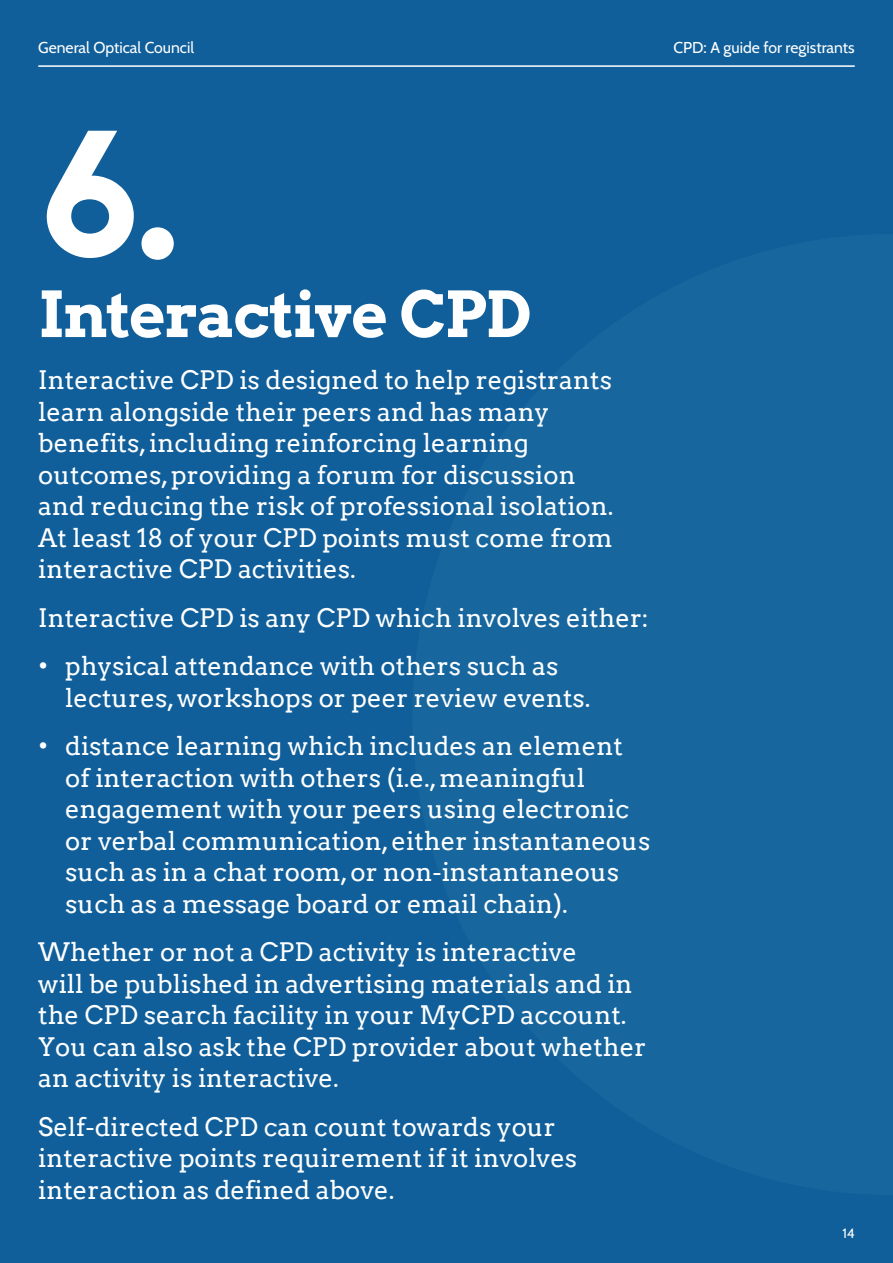
<style>
.page{position:relative;width:893px;height:1263px;background:#105f9a}
.page>*{position:absolute;margin:0;border:0;box-sizing:border-box;transform-origin:0 0}
.t1{font:700 170.4px "Arvo";color:#fff}
.t2{font:700 63px "Arvo";letter-spacing:-.02em;color:#fff}
.t3{font:25.5px/31.5px "Arvo";color:#fff}
.t4{font:15.75px "Cabin";color:#fff}
.t5{font:13.5px "Cabin";color:#fff}
</style>
<div class="page">
<hr style="left:38px;top:65px;width:817px;height:2px;background:#fff">
<p class="t4" style="left:38px;top:36px;width:157px">General Optical Council</p>
<p class="t4" style="left:673px;top:36px;width:183px">CPD: A guide for registrants</p>
<h1 class="t1" style="left:41px;top:88px;width:140px">6.</h1>
<h2 class="t2" style="left:38px;top:275px;width:495px">Interactive CPD</h2>
<p class="t3" style="left:38px;top:364px;width:577px">Interactive CPD is designed to help registrants learn alongside their peers and has many benefits, including reinforcing learning outcomes, providing a forum for discussion and reducing the risk of professional isolation.<br>At least 18 of your CPD points must come from interactive CPD activities.</p>
<p class="t3" style="left:38px;top:602px;width:612px">Interactive CPD is any CPD which involves either:</p>
<p class="t3" style="left:65px;top:650px;width:527px;text-indent:-27px">• physical attendance with others such as lectures, workshops or peer review events.</p>
<p class="t3" style="left:65px;top:730px;width:587px;text-indent:-27px">• distance learning which includes an element of interaction with others (i.e., meaningful engagement with your peers using electronic or verbal communication, either instantaneous such as in a chat room, or non-instantaneous such as a message board or email chain).</p>
<p class="t3" style="left:38px;top:936px;width:609px">Whether or not a CPD activity is interactive<br>will be published in advertising materials and in the CPD search facility in your MyCPD account.<br>You can also ask the CPD provider about whether an activity is interactive.</p>
<p class="t3" style="left:38px;top:1111px;width:541px">Self-directed CPD can count towards your interactive points requirement if it involves interaction as defined above.</p>
<p class="t5" style="left:842px;top:1222px;width:14px">14</p>
</div>
